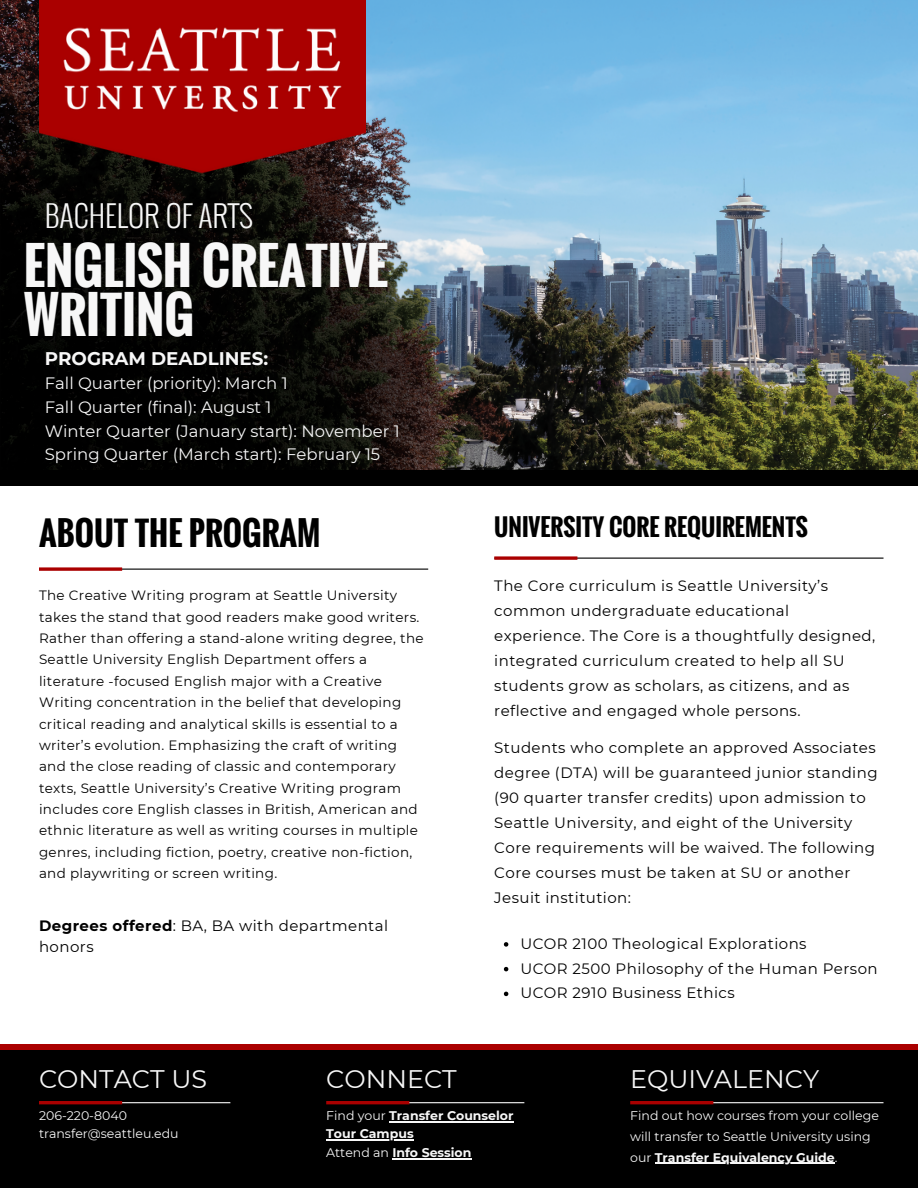
<style>
.page{position:relative;width:918px;height:1188px;background:#fff}
.page>*{position:absolute;margin:0;border:0;box-sizing:border-box;transform-origin:0 0}
.t1{font:700 49.5px/48.3px "Oswald";color:#f7f7f7}
.t2{font:700 32.4px "Oswald";color:#000}
.t3{font:300 29.85px "Oswald";color:#f7f7f7}
.t4{font:25.35px "Montserrat";color:#f7f7f7}
.t5{font:700 23.4px "Oswald";color:#000}
.t6{font:700 18.3px "Montserrat";color:#f7f7f7}
.t7{font:16.5px "Montserrat";color:#f7f7f7}
.t8{font:15px/25px "Montserrat";letter-spacing:.03em;color:#000}
.t9{font:13.5px/21.3px "Montserrat";letter-spacing:.025em;color:#000}
.t10{font:12.45px/20.9px "Montserrat";color:#f7f7f7}
.t11{font:700 12.45px "Montserrat";color:#f7f7f7}
.s1{font-weight:700}
.s2{font-weight:400}
</style>
<div class="page">
<img style="left:0;top:0;width:918px;height:470px">
<div style="left:0;top:470px;width:918px;height:15px;background:#000"></div>
<div style="left:0;top:1047px;width:918px;height:141px;background:#000"></div>
<div style="left:0;top:1045px;width:918px;height:5px;background:#a00"></div>
<hr style="left:39px;top:569px;width:389px;height:1px;background:#000">
<svg style="left:39px;top:567px;width:83px;height:4px"></svg>
<hr style="left:41px;top:1102px;width:189px;height:1px;background:#f7f7f7">
<hr style="left:39px;top:1101px;width:83px;height:3px;background:#a00">
<hr style="left:328px;top:1102px;width:196px;height:1px;background:#f7f7f7">
<hr style="left:326px;top:1101px;width:83px;height:3px;background:#a00">
<hr style="left:389px;top:1121px;width:125px;height:1px;background:#f7f7f7">
<hr style="left:326px;top:1139px;width:88px;height:1px;background:#f7f7f7">
<hr style="left:392px;top:1158px;width:80px;height:1px;background:#f7f7f7">
<hr style="left:632px;top:1102px;width:252px;height:1px;background:#f7f7f7">
<hr style="left:630px;top:1101px;width:83px;height:3px;background:#a00">
<hr style="left:655px;top:1163px;width:180px;height:1px;background:#f7f7f7">
<img style="left:39px;top:0;width:326px;height:176px">
<hr style="left:494px;top:558px;width:390px;height:1px;background:#000">
<svg style="left:494px;top:556px;width:83px;height:4px"></svg>
<svg style="left:504px;top:942px;width:4px;height:5px"></svg>
<svg style="left:504px;top:967px;width:4px;height:4px"></svg>
<svg style="left:504px;top:992px;width:4px;height:4px"></svg>
<p class="t3" style="left:45px;top:192px;width:210px">BACHELOR OF ARTS</p>
<p class="t1" style="left:24px;top:241px;width:366px">ENGLISH CREATIVE<br>WRITING</p>
<p class="t6" style="left:45px;top:347px;width:225px">PROGRAM DEADLINES:</p>
<p class="t7" style="left:45px;top:373px;width:244px">Fall Quarter (priority): March 1</p>
<p class="t7" style="left:45px;top:397px;width:228px">Fall Quarter (final): August 1</p>
<p class="t7" style="left:45px;top:421px;width:356px">Winter Quarter (January start): November 1</p>
<p class="t7" style="left:45px;top:444px;width:337px">Spring Quarter (March start): February 15</p>
<p class="t2" style="left:39px;top:508px;width:283px">ABOUT THE PROGRAM</p>
<p class="t9" style="left:39px;top:585px;width:386px">The Creative Writing program at Seattle University takes the stand that good readers make good writers.<br>Rather than offering a stand-alone writing degree, the Seattle University English Department offers a literature -focused English major with a Creative Writing concentration in the belief that developing critical reading and analytical skills is essential to a writer’s evolution. Emphasizing the craft of writing and the close reading of classic and contemporary texts, Seattle University’s Creative Writing program includes core English classes in British, American and ethnic literature as well as writing courses in multiple genres, including fiction, poetry, creative non-fiction, and playwriting or screen writing.</p>
<p class="t8" style="left:39px;top:915px;width:351px;line-height:21.3px"><span class="s1">Degrees offered</span>: BA, BA with departmental honors</p>
<p class="t4" style="left:39px;top:1063px;width:170px">CONTACT US</p>
<p class="t4" style="left:326px;top:1063px;width:132px">CONNECT</p>
<p class="t5" style="left:494px;top:509px;width:315px">UNIVERSITY CORE REQUIREMENTS</p>
<p class="t8" style="left:494px;top:573px;width:383px">The Core curriculum is Seattle University’s common undergraduate educational experience. The Core is a thoughtfully designed, integrated curriculum created to help all SU students grow as scholars, as citizens, and as reflective and engaged whole persons.</p>
<p class="t8" style="left:494px;top:735px;width:385px">Students who complete an approved Associates degree (DTA) will be guaranteed junior standing (90 quarter transfer credits) upon admission to Seattle University, and eight of the University Core requirements will be waived. The following Core courses must be taken at SU or another Jesuit institution:</p>
<p class="t8" style="left:520px;top:931px;width:288px">UCOR 2100 Theological Explorations</p>
<p class="t8" style="left:520px;top:956px;width:359px">UCOR 2500 Philosophy of the Human Person</p>
<p class="t8" style="left:520px;top:980px;width:216px">UCOR 2910 Business Ethics</p>
<p class="t4" style="left:630px;top:1063px;width:190px">EQUIVALENCY</p>
<p class="t10" style="left:39px;top:1105px;width:89px">206-220-8040</p>
<p class="t10" style="left:39px;top:1124px;width:141px">transfer@seattleu.edu</p>
<p class="t11" style="left:326px;top:1108px;width:189px"><span class="s2">Find your</span> Transfer Counselor</p>
<p class="t11" style="left:326px;top:1126px;width:89px">Tour Campus</p>
<p class="t11" style="left:326px;top:1145px;width:147px"><span class="s2">Attend an</span> Info Session</p>
<p class="t10" style="left:630px;top:1105px;width:250px">Find out how courses from your college will transfer to Seattle University using our <span class="s1">Transfer Equivalency Guide</span>.</p>
</div>
